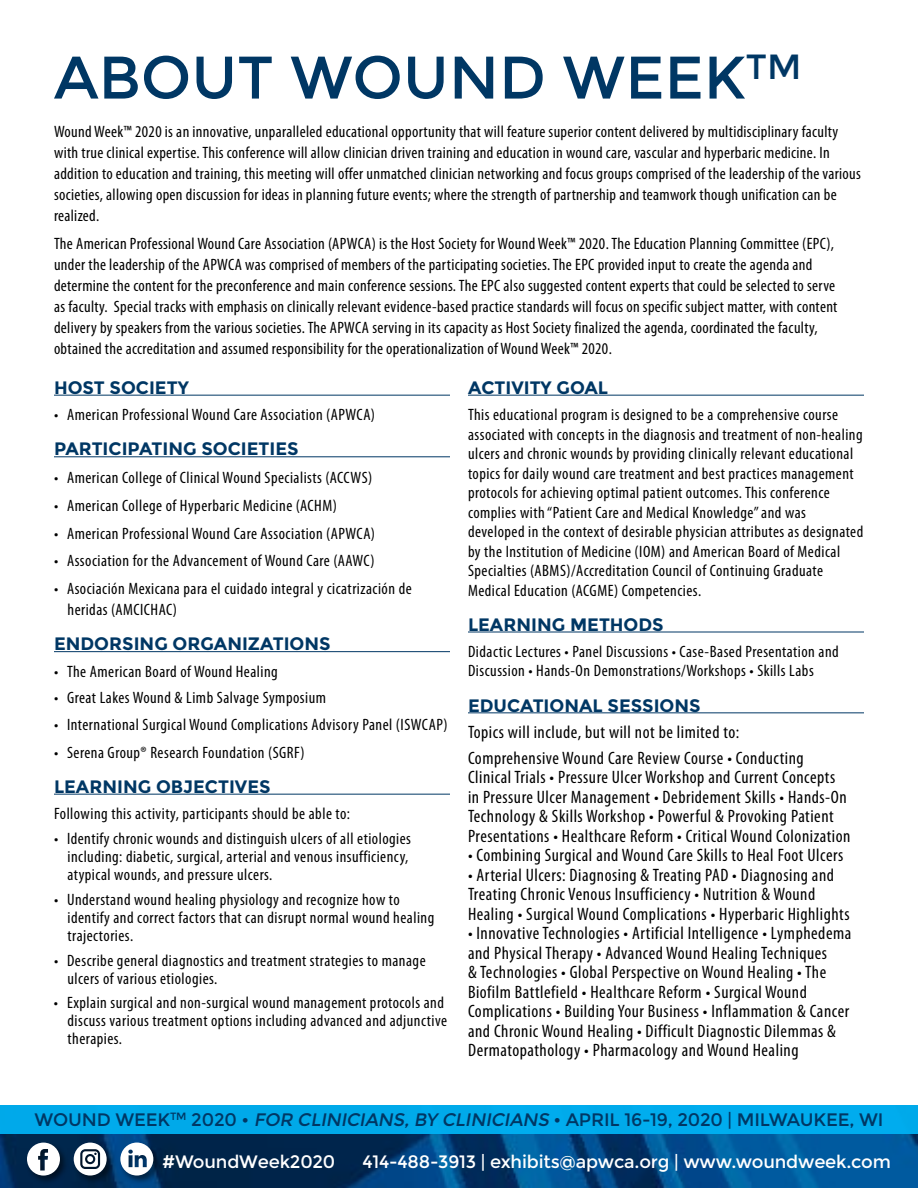
<style>
.page{position:relative;width:918px;height:1188px;background:#fff}
.page>*{position:absolute;margin:0;border:0;box-sizing:border-box;transform-origin:0 0}
.t1{font:60px "Montserrat";color:#003764}
.t2{font:condensed 18px/19.5px "Myriad Pro";letter-spacing:.03em;color:#000}
.t3{font:700 18px "Montserrat";color:#003764}
.t4{font:18px "Montserrat";letter-spacing:-.01em;color:#003764}
.t5{font:18px "Montserrat";letter-spacing:-.01em;color:#fff}
.t6{font:condensed 16.5px/19.5px "Myriad Pro";letter-spacing:.025em;color:#000}
.s1{font-style:italic}
</style>
<div class="page">
<img style="left:0;top:1134px;width:918px;height:54px">
<div style="left:0;top:1106px;width:918px;height:28px;background:#00aeef"></div>
<div style="left:25px;top:1141px;width:44px;height:44px;background:#000;opacity:.55"></div>
<svg style="left:27px;top:1143px;width:33px;height:33px"></svg>
<div style="left:72px;top:1141px;width:44px;height:44px;background:#000;opacity:.55"></div>
<svg style="left:74px;top:1143px;width:33px;height:33px"></svg>
<div style="left:119px;top:1141px;width:43px;height:44px;background:#000;opacity:.55"></div>
<svg style="left:120px;top:1143px;width:33px;height:33px"></svg>
<hr style="left:54px;top:395px;width:396px;height:1px;background:#003764">
<hr style="left:54px;top:456px;width:396px;height:1px;background:#003764">
<hr style="left:54px;top:651px;width:396px;height:1px;background:#003764">
<hr style="left:54px;top:794px;width:396px;height:1px;background:#003764">
<hr style="left:468px;top:395px;width:396px;height:1px;background:#003764">
<hr style="left:468px;top:632px;width:396px;height:1px;background:#003764">
<hr style="left:468px;top:712px;width:396px;height:1px;background:#003764">
<h1 class="t1" style="left:54px;top:43px;width:749px">ABOUT WOUND WEEK<sup>TM</sup></h1>
<p class="t6" style="left:54px;top:121px;width:808px;line-height:21px">Wound Week™ 2020 is an innovative, unparalleled educational opportunity that will feature superior content delivered by multidisciplinary faculty with true clinical expertise. This conference will allow clinician driven training and education in wound care, vascular and hyperbaric medicine. In addition to education and training, this meeting will offer unmatched clinician networking and focus groups comprised of the leadership of the various societies, allowing open discussion for ideas in planning future events; where the strength of partnership and teamwork though unification can be realized.</p>
<p class="t6" style="left:54px;top:233px;width:785px;line-height:21.1px">The American Professional Wound Care Association (APWCA) is the Host Society for Wound Week™ 2020. The Education Planning Committee (EPC), under the leadership of the APWCA was comprised of members of the participating societies. The EPC provided input to create the agenda and determine the content for the preconference and main conference sessions. The EPC also suggested content experts that could be selected to serve as faculty. Special tracks with emphasis on clinically relevant evidence-based practice standards will focus on specific subject matter, with content delivery by speakers from the various societies. The APWCA serving in its capacity as Host Society finalized the agenda, coordinated the faculty, obtained the accreditation and assumed responsibility for the operationalization of Wound Week™ 2020.</p>
<p class="t3" style="left:54px;top:377px;width:136px">HOST SOCIETY</p>
<p class="t6" style="left:54px;top:405px;width:323px">• American Professional Wound Care Association (APWCA)</p>
<p class="t3" style="left:54px;top:438px;width:246px">PARTICIPATING SOCIETIES</p>
<p class="t6" style="left:54px;top:468px;width:320px">• American College of Clinical Wound Specialists (ACCWS)</p>
<p class="t6" style="left:54px;top:496px;width:284px">• American College of Hyperbaric Medicine (ACHM)</p>
<p class="t6" style="left:54px;top:524px;width:323px">• American Professional Wound Care Association (APWCA)</p>
<p class="t6" style="left:54px;top:552px;width:322px">• Association for the Advancement of Wound Care (AAWC)</p>
<p class="t6" style="left:67px;top:579px;width:346px;line-height:21px;text-indent:-13px">• Asociación Mexicana para el cuidado integral y cicatrización de heridas (AMCICHAC)</p>
<p class="t3" style="left:54px;top:633px;width:278px">ENDORSING ORGANIZATIONS</p>
<p class="t6" style="left:54px;top:662px;width:225px">• The American Board of Wound Healing</p>
<p class="t6" style="left:54px;top:689px;width:274px">• Great Lakes Wound &amp; Limb Salvage Symposium</p>
<p class="t6" style="left:54px;top:715px;width:395px">• International Surgical Wound Complications Advisory Panel (ISWCAP)</p>
<p class="t6" style="left:54px;top:743px;width:252px">• Serena Group® Research Foundation (SGRF)</p>
<p class="t3" style="left:54px;top:776px;width:218px">LEARNING OBJECTIVES</p>
<p class="t6" style="left:54px;top:804px;width:298px">Following this activity, participants should be able to:</p>
<p class="t6" style="left:67px;top:830px;width:345px;line-height:18px;text-indent:-13px">• Identify chronic wounds and distinguish ulcers of all etiologies including: diabetic, surgical, arterial and venous insufficiency, atypical wounds, and pressure ulcers.</p>
<p class="t6" style="left:67px;top:891px;width:368px;line-height:18px;text-indent:-13px">• Understand wound healing physiology and recognize how to identify and correct factors that can disrupt normal wound healing trajectories.</p>
<p class="t6" style="left:67px;top:951px;width:360px;line-height:18px;text-indent:-13px">• Describe general diagnostics and treatment strategies to manage ulcers of various etiologies.</p>
<p class="t6" style="left:67px;top:994px;width:381px;line-height:18px;text-indent:-13px">• Explain surgical and non-surgical wound management protocols and discuss various treatment options including advanced and adjunctive therapies.</p>
<p class="t3" style="left:468px;top:377px;width:142px">ACTIVITY GOAL</p>
<p class="t6" style="left:468px;top:405px;width:397px">This educational program is designed to be a comprehensive course associated with concepts in the diagnosis and treatment of non-healing ulcers and chronic wounds by providing clinically relevant educational topics for daily wound care treatment and best practices management protocols for achieving optimal patient outcomes. This conference complies with “Patient Care and Medical Knowledge” and was developed in the context of desirable physician attributes as designated by the Institution of Medicine (IOM) and American Board of Medical Specialties (ABMS)/Accreditation Council of Continuing Graduate Medical Education (ACGME) Competencies.</p>
<p class="t3" style="left:468px;top:614px;width:197px">LEARNING METHODS</p>
<p class="t6" style="left:468px;top:642px;width:372px">Didactic Lectures • Panel Discussions • Case-Based Presentation and<br>Discussion • Hands-On Demonstrations/Workshops • Skills Labs</p>
<p class="t3" style="left:468px;top:694px;width:234px">EDUCATIONAL SESSIONS</p>
<p class="t2" style="left:468px;top:719px;width:337px;line-height:26.2px">Topics will include, but will not be limited to:<br>Comprehensive Wound Care Review Course • Conducting</p>
<p class="t2" style="left:468px;top:768px;width:384px">Clinical Trials • Pressure Ulcer Workshop and Current Concepts in Pressure Ulcer Management • Debridement Skills • Hands-On Technology &amp; Skills Workshop • Powerful &amp; Provoking Patient Presentations • Healthcare Reform • Critical Wound Colonization</p>
<p class="t2" style="left:468px;top:846px;width:377px">• Combining Surgical and Wound Care Skills to Heal Foot Ulcers</p>
<p class="t2" style="left:468px;top:866px;width:383px">• Arterial Ulcers: Diagnosing &amp; Treating PAD • Diagnosing and<br>Treating Chronic Venous Insufficiency • Nutrition &amp; Wound<br>Healing • Surgical Wound Complications • Hyperbaric Highlights</p>
<p class="t2" style="left:468px;top:924px;width:385px">• Innovative Technologies • Artificial Intelligence • Lymphedema and Physical Therapy • Advanced Wound Healing Techniques<br>&amp; Technologies • Global Perspective on Wound Healing • The Biofilm Battlefield • Healthcare Reform • Surgical Wound Complications • Building Your Business • Inflammation &amp; Cancer and Chronic Wound Healing • Difficult Diagnostic Dilemmas &amp; Dermatopathology • Pharmacology and Wound Healing</p>
<p class="t4" style="left:35px;top:1109px;width:850px">WOUND WEEK<sup>TM</sup> 2020 • <span class="s1">FOR CLINICIANS,BY CLINICIANS</span> • APRIL 16-19, 2020 | MILWAUKEE, WI</p>
<p class="t5" style="left:162px;top:1151px;width:175px">#WoundWeek2020</p>
<p class="t5" style="left:363px;top:1151px;width:530px">414-488-3913 | exhibits@apwca.org | www.woundweek.com</p>
</div>
